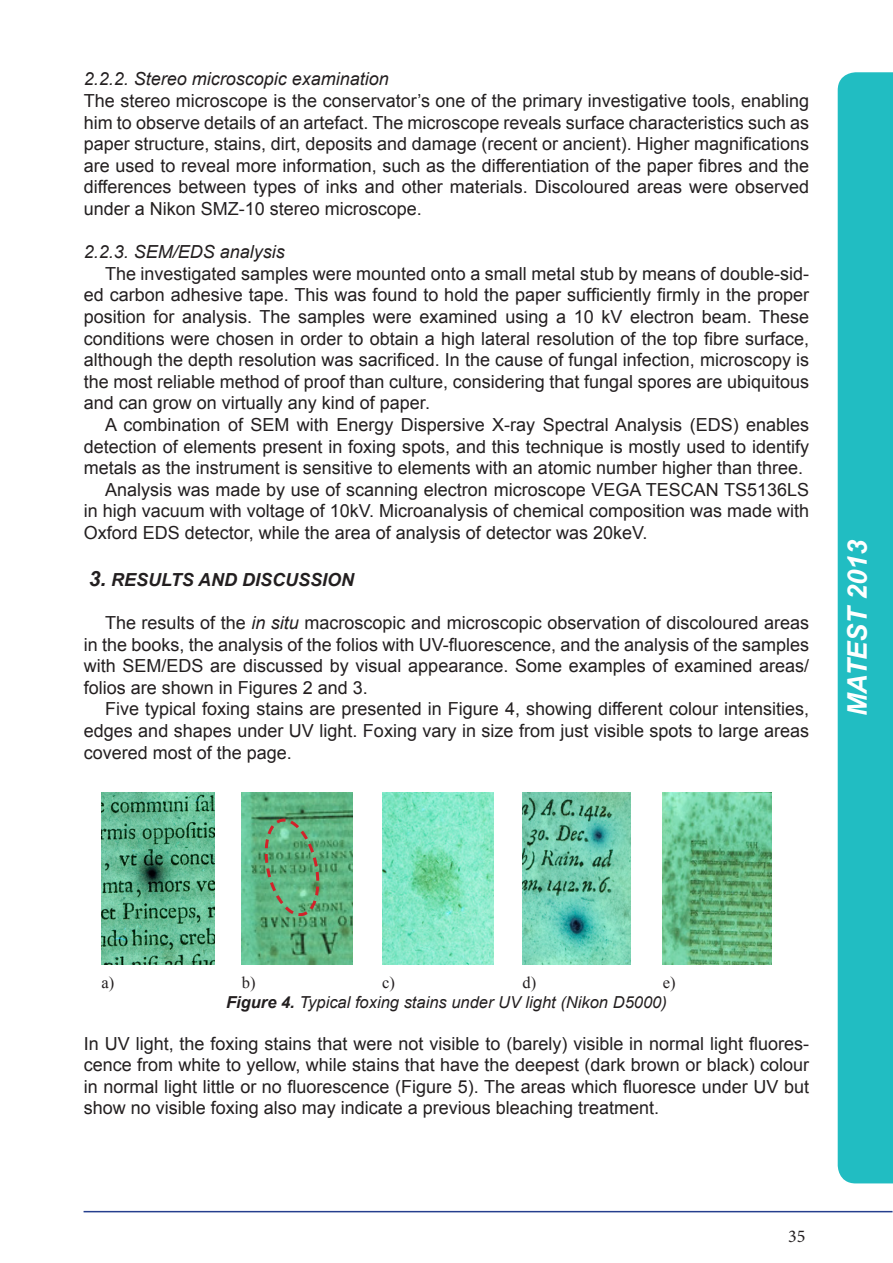
<style>
.page{position:relative;width:893px;height:1263px;background:#fff}
.page>*{position:absolute;margin:0;border:0;box-sizing:border-box;transform-origin:0 0}
.t1{font:italic 700 27px "Arial";color:#fff}
.t2{font:18px/21.6px "Arial";color:#231f20;text-align:justify}
.t3{font:italic 18px "Arial";color:#231f20}
.t4{font:italic 700 18px "Arial";color:#231f20}
.t5{font:18px "Minion Pro";color:#231f20}
.t6{font:italic 16.5px "Arial";color:#231f20}
.t7{font:16.5px "Times New Roman";color:#231f20}
.s1{font-size:21px}
.s2{font-style:italic}
.s3{font-weight:700}
</style>
<div class="page">
<hr style="left:84px;top:1211px;width:808px;height:1px;background:#253f8e">
<div style="left:838px;top:72px;width:55px;height:1111px;background:#21bdc2"></div>
<img style="left:102px;top:792px;width:113px;height:172px">
<img style="left:242px;top:792px;width:110px;height:173px">
<img style="left:382px;top:792px;width:112px;height:172px">
<img style="left:523px;top:792px;width:108px;height:172px">
<img style="left:663px;top:792px;width:108px;height:173px">
<svg style="left:264px;top:817px;width:56px;height:101px;background:#67a678"></svg>
<p class="t3" style="left:84px;top:67px;width:307px">2.2.2. Stereo microscopic examination</p>
<p class="t2" style="left:84px;top:90px;width:727px">The stereo microscope is the conservator’s one of the primary investigative tools, enabling him to observe details of an artefact. The microscope reveals surface characteristics such as paper structure, stains, dirt, deposits and damage (recent or ancient). Higher magnifications are used to reveal more information, such as the differentiation of the paper fibres and the differences between types of inks and other materials. Discoloured areas were observed under a Nikon SMZ-10 stereo microscope.</p>
<p class="t3" style="left:84px;top:240px;width:203px">2.2.3. SEM/EDS analysis</p>
<p class="t2" style="left:84px;top:263px;width:727px;text-indent:21px">The investigated samples were mounted onto a small metal stub by means of double-sid&shy;ed carbon adhesive tape. This was found to hold the paper sufficiently firmly in the proper position for analysis. The samples were examined using a 10 kV electron beam. These conditions were chosen in order to obtain a high lateral resolution of the top fibre surface, although the depth resolution was sacrificed. In the cause of fungal infection, microscopy is the most reliable method of proof than culture, considering that fungal spores are ubiquitous and can grow on virtually any kind of paper.</p>
<p class="t2" style="left:84px;top:414px;width:727px;text-indent:21px">A combination of SEM with Energy Dispersive X-ray Spectral Analysis (EDS) enables detection of elements present in foxing spots, and this technique is mostly used to identify metals as the instrument is sensitive to elements with an atomic number higher than three.</p>
<p class="t2" style="left:84px;top:479px;width:727px;text-indent:21px">Analysis was made by use of scanning electron microscope VEGA TESCAN TS5136LS in high vacuum with voltage of 10kV. Microanalysis of chemical composition was made with Oxford EDS detector, while the area of analysis of detector was 20keV.</p>
<p class="t4" style="left:89px;top:567px;width:267px"><span class="s1">3.</span> RESULTS AND DISCUSSION</p>
<p class="t2" style="left:84px;top:612px;width:727px;text-indent:21px">The results of the <span class="s2">in situ</span> macroscopic and microscopic observation of discoloured areas in the books, the analysis of the folios with UV-fluorescence, and the analysis of the samples with SEM/EDS are discussed by visual appearance. Some examples of examined areas/ folios are shown in Figures 2 and 3.</p>
<p class="t2" style="left:84px;top:698px;width:727px;text-indent:21px">Five typical foxing stains are presented in Figure 4, showing different colour intensities, edges and shapes under UV light. Foxing vary in size from just visible spots to large areas covered most of the page.</p>
<p class="t1" style="left:839px;top:716px;width:178px;rotate:-90deg">MATEST 2013</p>
<p class="t7" style="left:102px;top:972px;width:14px">a)</p>
<p class="t7" style="left:242px;top:972px;width:15px">b)</p>
<p class="t7" style="left:382px;top:972px;width:14px">c)</p>
<p class="t7" style="left:523px;top:972px;width:15px">d)</p>
<p class="t7" style="left:663px;top:972px;width:14px">e)</p>
<p class="t6" style="left:226px;top:992px;width:442px"><span class="s3">Figure 4.</span> Typical foxing stains under UV light (Nikon D5000)</p>
<p class="t2" style="left:84px;top:1033px;width:727px">In UV light, the foxing stains that were not visible to (barely) visible in normal light fluores&shy;cence from white to yellow, while stains that have the deepest (dark brown or black) colour in normal light little or no fluorescence (Figure 5). The areas which fluoresce under UV but show no visible foxing also may indicate a previous bleaching treatment.</p>
<p class="t5" style="left:788px;top:1224px;width:19px">35</p>
</div>
